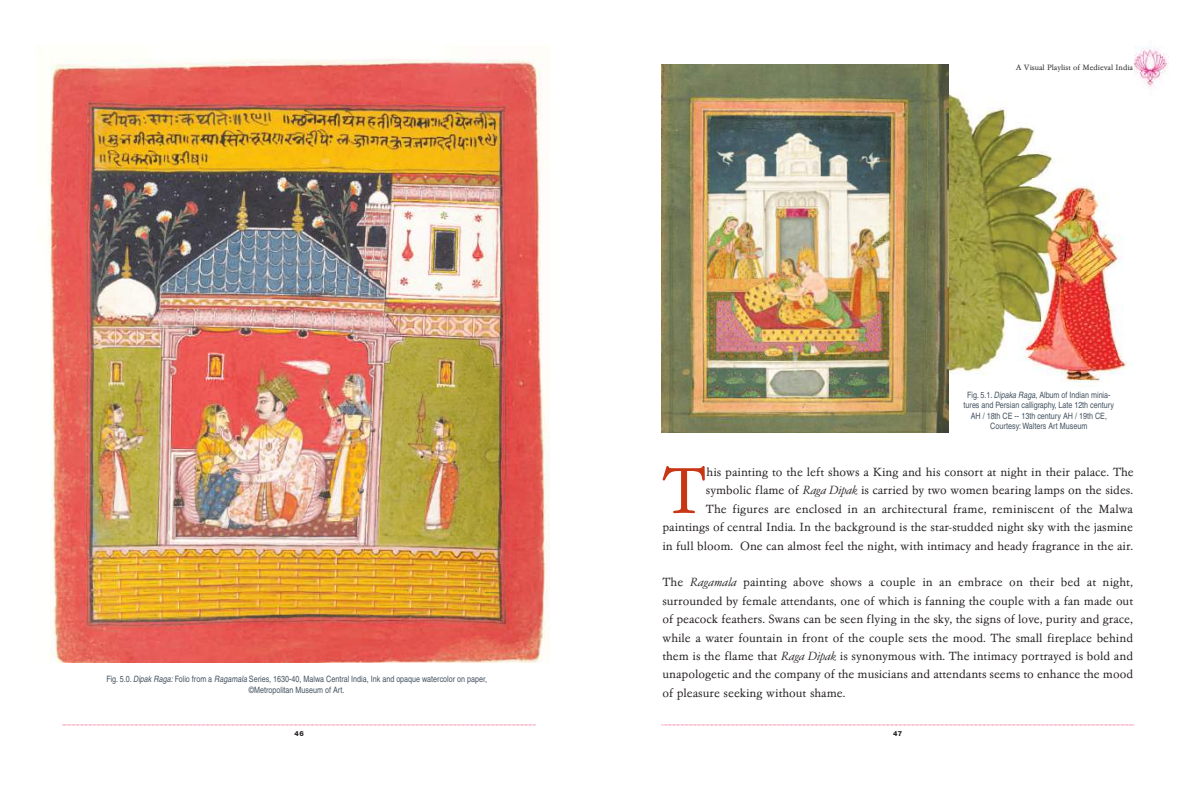
<style>
.page{position:relative;width:1197px;height:788px;background:#fff}
.page>*{position:absolute;margin:0;border:0;box-sizing:border-box;transform-origin:0 0}
.t1{font:66.94px "Garamond No 4 Cyr TCY Ligh";color:#c93615}
.t2{font:12.25px/18.4px "Garamond No 4 Cyr TCY Ligh";color:#241f1f;text-align:right}
.t3{font:condensed 8.75px/10.5px "Helvetica";color:#445361;text-align:center}
.t4{font:7.88px "Garamond No 4 Cyr TCY Ligh";color:#241f1f}
.t5{font:800 7px "Helvetica Neue";color:#241f1f}
.s1{font-style:italic}
.s2{font-family:"Garamond No 4 Cyr TCY Ligh Ital"}
</style>
<div class="page">
<img style="left:948px;top:87px;width:122px;height:92px">
<img style="left:948px;top:179px;width:71px;height:207px">
<img style="left:1134px;top:47px;width:34px;height:41px">
<svg style="left:661px;top:724px;width:474px;height:1px"></svg>
<svg style="left:63px;top:724px;width:473px;height:1px"></svg>
<img style="left:49px;top:59px;width:501px;height:603px">
<img style="left:662px;top:65px;width:286px;height:367px">
<img style="left:1019px;top:179px;width:108px;height:208px">
<p class="t4" style="left:1016px;top:62px;width:119px">A Visual Playlist of Medieval India</p>
<p class="t3" style="left:106px;top:674px;width:382px">Fig. 5.0. <span class="s1">Dipak Raga:</span> Folio from a <span class="s1">Ragamala</span> Series, 1630-40, Malwa Central India, Ink and opaque watercolor on paper, ©Metropolitan Museum of Art.</p>
<p class="t3" style="left:964px;top:390px;width:152px">Fig. 5.1. <span class="s1">Dipaka Raga</span>, Album of Indian minia&shy;tures and Persian calligraphy, Late 12th century AH / 18th CE -- 13th century AH / 19th CE, Courtesy:Walters Art Museum</p>
<h1 class="t1" style="left:662px;top:450px;width:45px">T</h1>
<p class="t2" style="left:662px;top:462px;width:473px">his painting to the left shows a King and his consort at night in their palace. The symbolic flame of <span class="s2">Raga Dipak</span> is carried by two women bearing lamps on the sides.<br>The figures are enclosed in an architectural frame, reminiscent of the Malwa paintings of central India. In the background is the star-studded night sky with the jasmine in full bloom. One can almost feel the night, with intimacy and heady fragrance in the air.</p>
<p class="t2" style="left:662px;top:573px;width:472px;text-align:justify">The <span class="s2">Ragamala</span> painting above shows a couple in an embrace on their bed at night, surrounded by female attendants, one of which is fanning the couple with a fan made out of peacock feathers. Swans can be seen flying in the sky, the signs of love, purity and grace, while a water fountain in front of the couple sets the mood. The small fireplace behind them is the flame that <span class="s2">Raga Dipak</span> is synonymous with. The intimacy portrayed is bold and unapologetic and the company of the musicians and attendants seems to enhance the mood of pleasure seeking without shame.</p>
<p class="t5" style="left:295px;top:730px;width:11px">46</p>
<p class="t5" style="left:893px;top:730px;width:11px">47</p>
</div>
